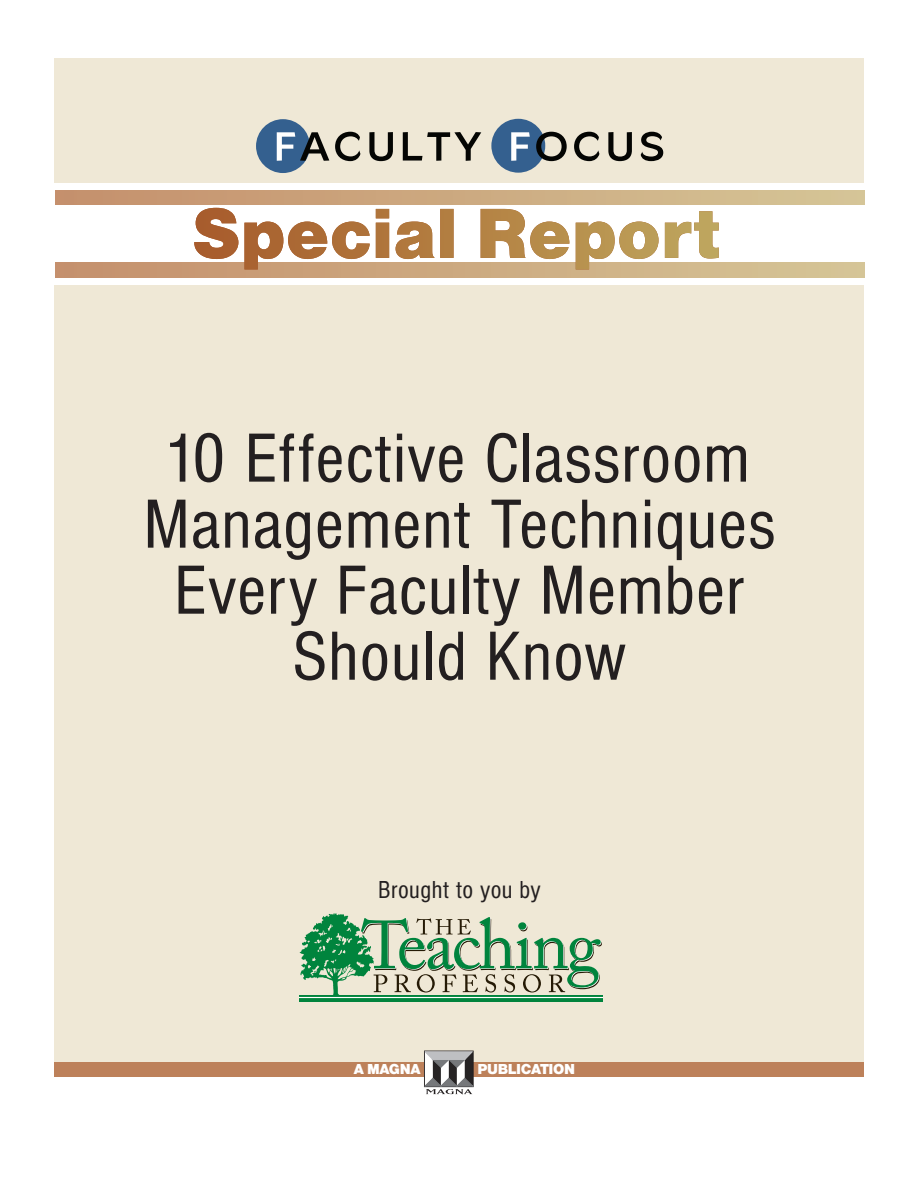
<style>
.page{position:relative;width:918px;height:1188px;background:#fff}
.page>*{position:absolute;margin:0;border:0;box-sizing:border-box;transform-origin:0 0}
.t1{font:condensed 72px/66px "Nimbus San D";letter-spacing:.015em;color:#231f20;text-align:center}
.t2{font:condensed 25.5px "Nimbus San D";letter-spacing:.02em;color:#231f20}
.t3{font:15px "Nimbus San D Blac";letter-spacing:-.025em;color:#fff}
</style>
<div class="page">
<div style="left:54px;top:58px;width:810px;height:1015px;background:#efe8d6"></div>
<div style="left:54px;top:183px;width:810px;height:101px;background:#fff"></div>
<div style="left:54px;top:1062px;width:810px;height:15px;background:#bd815a"></div>
<div style="left:424px;top:1051px;width:50px;height:36px;border:1px solid #231f20"></div>
<svg style="left:425px;top:1051px;width:48px;height:44px;background:#9d9c9e"></svg>
<svg style="left:56px;top:190px;width:808px;height:15px;background:#ccaa81"></svg>
<svg style="left:56px;top:263px;width:808px;height:15px;background:#ccaa80"></svg>
<svg style="left:194px;top:208px;width:525px;height:61px"></svg>
<svg style="left:299px;top:996px;width:303px;height:6px;background:#068641"></svg>
<hr style="left:299px;top:997px;width:303px;height:1px;background:#fff">
<svg style="left:299px;top:913px;width:303px;height:83px"></svg>
<div style="left:256px;top:119px;width:54px;height:54px;background:#34608f;border-radius:50%"></div>
<div style="left:491px;top:119px;width:54px;height:54px;background:#34608f;border-radius:50%"></div>
<svg style="left:277px;top:132px;width:52px;height:29px"></svg>
<svg style="left:335px;top:132px;width:25px;height:29px"></svg>
<svg style="left:369px;top:132px;width:24px;height:29px"></svg>
<svg style="left:403px;top:132px;width:78px;height:29px"></svg>
<svg style="left:511px;top:132px;width:19px;height:29px"></svg>
<svg style="left:536px;top:132px;width:31px;height:29px"></svg>
<svg style="left:574px;top:132px;width:25px;height:29px"></svg>
<svg style="left:608px;top:132px;width:24px;height:29px"></svg>
<svg style="left:641px;top:132px;width:22px;height:29px"></svg>
<p class="t1" style="left:143px;top:424px;width:634px">10 Effective Classroom<br>Management Techniques<br>Every Faculty Member<br>Should Know</p>
<p class="t2" style="left:378px;top:874px;width:164px">Brought to you by</p>
<p class="t3" style="left:354px;top:1060px;width:68px">A MAGNA</p>
<p class="t3" style="left:478px;top:1060px;width:99px">PUBLICATION</p>
</div>
